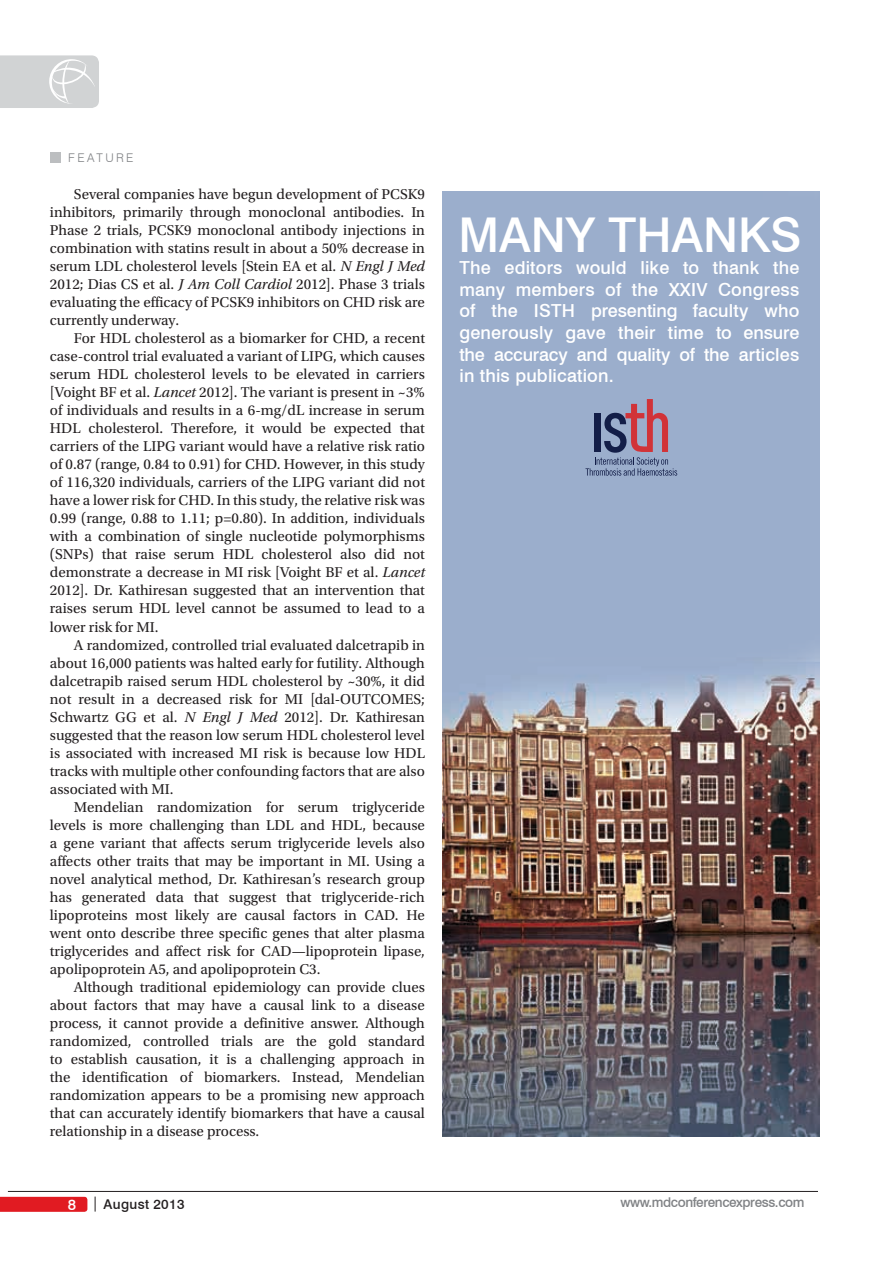
<style>
.page{position:relative;width:893px;height:1263px;background:#fff}
.page>*{position:absolute;margin:0;border:0;box-sizing:border-box;transform-origin:0 0}
.t1{font:500 48px "Swiss 721 BT";color:#fff}
.t2{font:500 18px/21.6px "Swiss 721 BT";letter-spacing:.01em;color:#fff;text-align:justify}
.t3{font:15px/18px "Utopia Std";color:#231f20;text-align:justify}
.t4{font:500 15px "Swiss 721 BT";color:#fff}
.t5{font:500 13.5px "Swiss 721 BT";letter-spacing:-.03em;color:#808285}
.t6{font:500 13.5px "Swiss 721 BT";letter-spacing:.025em;color:#231f20}
.t7{font:300 12px "Swiss 721 BT";letter-spacing:.2em;color:#808285}
.s1{font-style:italic}
</style>
<div class="page">
<svg style="left:0;top:55px;width:99px;height:53px;background:#d4d6d7"></svg>
<img style="left:443px;top:191px;width:377px;height:945px">
<svg style="left:585px;top:399px;width:92px;height:77px;background:#8d86a2"></svg>
<div style="left:50px;top:153px;width:10px;height:10px;background:#bcbec0"></div>
<hr style="left:8px;top:1191px;width:810px;height:1px;background:#231f20">
<svg style="left:95px;top:1196px;width:1px;height:15px"></svg>
<svg style="left:0;top:1197px;width:87px;height:15px"></svg>
<p class="t7" style="left:68px;top:150px;width:67px">FEATURE</p>
<p class="t3" style="left:50px;top:186px;width:377px;text-indent:24px">Several companies have begun development of PCSK9 inhibitors, primarily through monoclonal antibodies. In Phase 2 trials, PCSK9 monoclonal antibody injections in combination with statins result in about a 50% decrease in serum LDL cholesterol levels [Stein EA et al. <span class="s1">N Engl J Med </span>2012; Dias CS et al. <span class="s1">J Am Coll Cardiol</span> 2012]. Phase 3 trials evaluating the efficacy of PCSK9 inhibitors on CHD risk are currently underway.</p>
<p class="t3" style="left:50px;top:330px;width:377px;text-indent:24px">For HDL cholesterol as a biomarker for CHD, a recent case-control trial evaluated a variant of LIPG, which causes serum HDL cholesterol levels to be elevated in carriers [Voight BF et al. <span class="s1">Lancet</span> 2012]. The variant is present in ~3% of individuals and results in a 6-mg/dL increase in serum HDL cholesterol. Therefore, it would be expected that carriers of the LIPG variant would have a relative risk ratio of 0.87 (range, 0.84 to 0.91) for CHD. However, in this study of 116,320 individuals, carriers of the LIPG variant did not have a lower risk for CHD. In this study, the relative risk was 0.99 (range, 0.88 to 1.11; p=0.80). In addition, individuals with a combination of single nucleotide polymorphisms (SNPs) that raise serum HDL cholesterol also did not demonstrate a decrease in MI risk [Voight BF et al. <span class="s1">Lancet </span>2012]. Dr. Kathiresan suggested that an intervention that raises serum HDL level cannot be assumed to lead to a lower risk for MI.</p>
<p class="t3" style="left:50px;top:636px;width:377px;text-indent:24px">A randomized, controlled trial evaluated dalcetrapib in about 16,000 patients was halted early for futility. Although dalcetrapib raised serum HDL cholesterol by ~30%, it did not result in a decreased risk for MI [dal-OUTCOMES; Schwartz GG et al. <span class="s1">N Engl J Med</span> 2012]. Dr. Kathiresan suggested that the reason low serum HDL cholesterol level is associated with increased MI risk is because low HDL tracks with multiple other confounding factors that are also associated with MI.</p>
<p class="t3" style="left:50px;top:798px;width:377px;text-indent:24px">Mendelian randomization for serum triglyceride levels is more challenging than LDL and HDL, because a gene variant that affects serum triglyceride levels also affects other traits that may be important in MI. Using a novel analytical method, Dr. Kathiresan’s research group has generated data that suggest that triglyceride-rich lipoproteins most likely are causal factors in CAD. He went onto describe three specific genes that alter plasma triglycerides and affect risk for CAD—lipoprotein lipase, apolipoprotein A5, and apolipoprotein C3.</p>
<p class="t3" style="left:50px;top:978px;width:377px;text-indent:24px">Although traditional epidemiology can provide clues about factors that may have a causal link to a disease process, it cannot provide a definitive answer. Although randomized, controlled trials are the gold standard to establish causation, it is a challenging approach in the identification of biomarkers. Instead, Mendelian randomization appears to be a promising new approach that can accurately identify biomarkers that have a causal relationship in a disease process.</p>
<h1 class="t1" style="left:458px;top:206px;width:345px">MANY THANKS</h1>
<p class="t2" style="left:459px;top:257px;width:341px">The editors would like to thank the many members of the XXIV Congress of the ISTH presenting faculty who generously gave their time to ensure the accuracy and quality of the articles in this publication.</p>
<p class="t4" style="left:68px;top:1195px;width:10px">8</p>
<p class="t6" style="left:104px;top:1196px;width:82px">August 2013</p>
<p class="t5" style="left:620px;top:1194px;width:185px">www.mdconferencexpress.com</p>
</div>
